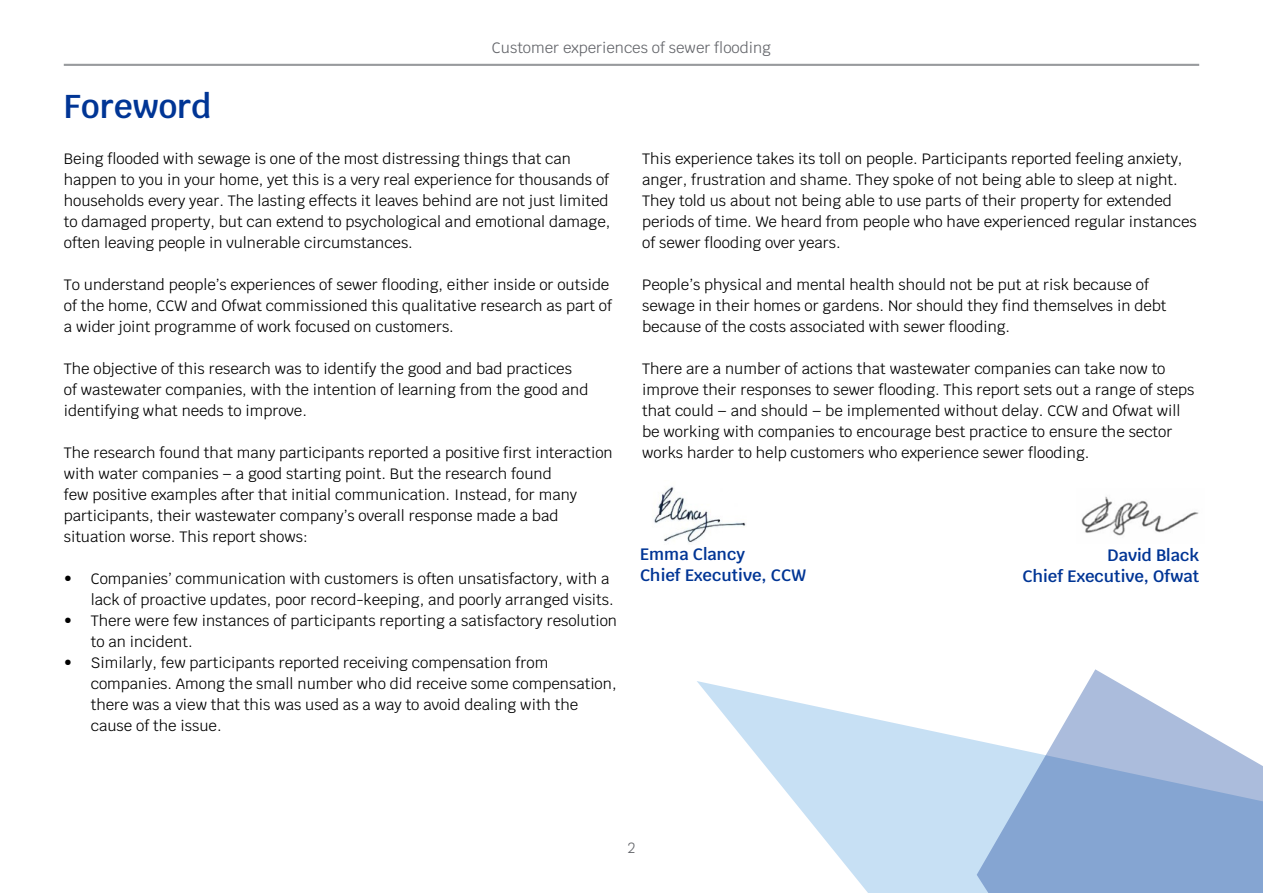
<style>
.page{position:relative;width:1263px;height:893px;background:#fff}
.page>*{position:absolute;margin:0;border:0;box-sizing:border-box;transform-origin:0 0}
.Title{font:600 33px "Krub";color:#003595}
.Body_copy_LCS{font:600 16.5px/21px "Krub";color:#003595}
.Body_copy_LCS-2{font:15px/21px "Krub";color:#000}
.t1{font:15px "Krub";color:#63656a}
</style>
<div class="page">
<hr style="left:64px;top:64px;width:1135px;height:2px;background:#989a9d">
<svg style="left:697px;top:681px;width:280px;height:212px;fill:#c7e0f4"></svg>
<svg style="left:977px;top:669px;width:286px;height:224px"></svg>
<img style="left:1081px;top:496px;width:118px;height:40px">
<img style="left:654px;top:486px;width:92px;height:57px">
<p class="t1" style="left:492px;top:35px;width:281px">Customer experiences of sewer flooding</p>
<p class="Title" style="left:64px;top:88px;width:149px">Foreword</p>
<p class="Body_copy_LCS-2" style="left:64px;top:148px;width:548px">Being flooded with sewage is one of the most distressing things that can happen to you in your home, yet this is a very real experience for thousands of households every year. The lasting effects it leaves behind are not just limited to damaged property, but can extend to psychological and emotional damage, often leaving people in vulnerable circumstances.</p>
<p class="Body_copy_LCS-2" style="left:64px;top:274px;width:550px">To understand people’s experiences of sewer flooding, either inside or outside of the home, CCW and Ofwat commissioned this qualitative research as part of a wider joint programme of work focused on customers.</p>
<p class="Body_copy_LCS-2" style="left:64px;top:358px;width:526px">The objective of this research was to identify the good and bad practices of wastewater companies, with the intention of learning from the good and identifying what needs to improve.</p>
<p class="Body_copy_LCS-2" style="left:64px;top:442px;width:550px">The research found that many participants reported a positive first interaction with water companies – a good starting point. But the research found<br>few positive examples after that initial communication. Instead, for many participants, their wastewater company’s overall response made a bad situation worse. This report shows:</p>
<p class="Body_copy_LCS-2" style="left:64px;top:568px;width:551px;text-align:right">• Companies’ communication with customers is often unsatisfactory, with a lack of proactive updates, poor record-keeping, and poorly arranged visits.</p>
<p class="Body_copy_LCS-2" style="left:91px;top:610px;width:528px;text-indent:-27px">• There were few instances of participants reporting a satisfactory resolution to an incident.</p>
<p class="Body_copy_LCS-2" style="left:91px;top:652px;width:527px;text-indent:-27px">• Similarly, few participants reported receiving compensation from companies. Among the small number who did receive some compensation, there was a view that this was used as a way to avoid dealing with the cause of the issue.</p>
<p class="Body_copy_LCS-2" style="left:642px;top:148px;width:556px">This experience takes its toll on people. Participants reported feeling anxiety, anger, frustration and shame. They spoke of not being able to sleep at night.<br>They told us about not being able to use parts of their property for extended periods of time. We heard from people who have experienced regular instances of sewer flooding over years.</p>
<p class="Body_copy_LCS-2" style="left:642px;top:274px;width:526px">People’s physical and mental health should not be put at risk because of sewage in their homes or gardens. Nor should they find themselves in debt because of the costs associated with sewer flooding.</p>
<p class="Body_copy_LCS-2" style="left:642px;top:358px;width:554px">There are a number of actions that wastewater companies can take now to improve their responses to sewer flooding. This report sets out a range of steps that could – and should – be implemented without delay. CCW and Ofwat will be working with companies to encourage best practice to ensure the sector works harder to help customers who experience sewer flooding.</p>
<p class="Body_copy_LCS" style="left:640px;top:543px;width:167px">Emma Clancy<br>Chief Executive, CCW</p>
<p class="Body_copy_LCS" style="left:1107px;top:545px;width:93px">David Black</p>
<p class="Body_copy_LCS" style="left:1022px;top:566px;width:178px">Chief Executive, Ofwat</p>
<p class="t1" style="left:627px;top:835px;width:10px">2</p>
</div>
